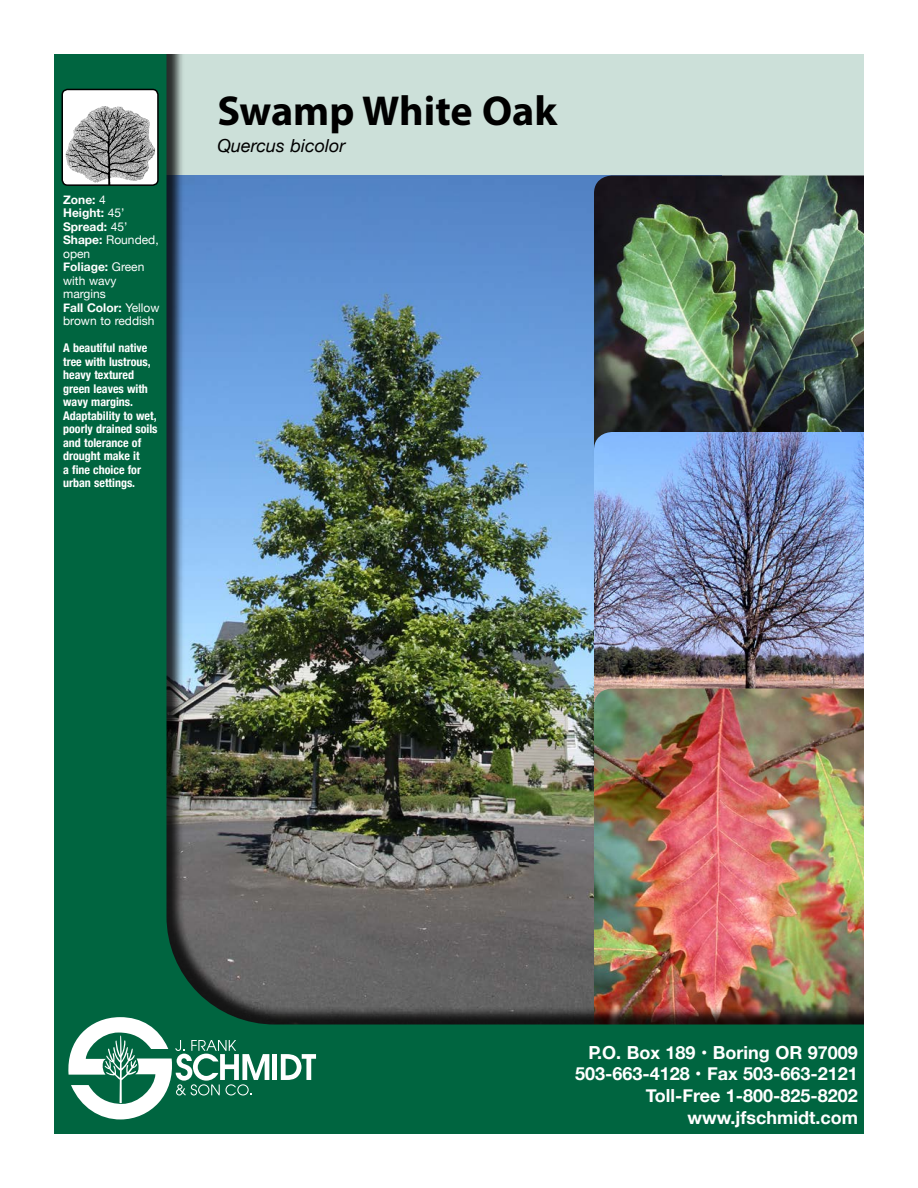
<style>
.page{position:relative;width:918px;height:1188px;background:#fff}
.page>*{position:absolute;margin:0;border:0;box-sizing:border-box;transform-origin:0 0}
.t1{font:700 42px "Myriad Pro";color:#000}
.t2{font:700 18px/21.6px "Helvetica Neue";color:#fff;text-align:right}
.t3{font:italic 18px "Helvetica Neue";color:#000}
.t4{font:700 condensed 12px/13.5px "Helvetica Neue";color:#fff}
.t5{font:12px/13.5px "Helvetica Neue";color:#fff}
.s1{font-weight:700}
</style>
<div class="page">
<img style="left:54px;top:54px;width:810px;height:1080px">
<svg style="left:68px;top:1017px;width:201px;height:103px"></svg>
<div style="left:272px;top:1054px;width:5px;height:26px;background:#fff"></div>
<svg style="left:281px;top:1054px;width:35px;height:26px"></svg>
<div style="left:62px;top:89px;width:96px;height:96px;background:#fff;border-radius:5px"></div>
<img style="left:65px;top:106px;width:90px;height:77px">
<div style="left:61px;top:89px;width:98px;height:97px;border:2px solid #000;border-radius:5px"></div>
<p class="t5" style="left:63px;top:193px;width:98px"><span class="s1">Zone:</span> 4<br><span class="s1">Height:</span> 45’<br><span class="s1">Spread:</span> 45’<br><span class="s1">Shape:</span> Rounded, open<br><span class="s1">Foliage:</span> Green with wavy margins<br><span class="s1">Fall Color:</span> Yellow brown to reddish</p>
<p class="t4" style="left:63px;top:340px;width:96px">A beautiful native tree with lustrous, heavy textured green leaves with wavy margins.<br>Adaptability to wet, poorly drained soils and tolerance of drought make it<br>a fine choice for urban settings.</p>
<h1 class="t1" style="left:218px;top:84px;width:341px">Swamp White Oak</h1>
<h2 class="t3" style="left:218px;top:133px;width:129px">Quercus bicolor</h2>
<h2 class="t2" style="left:575px;top:1042px;width:284px">P.O. Box 189 • Boring OR 97009<br>503-663-4128 • Fax 503-663-2121<br>Toll-Free 1-800-825-8202 www.jfschmidt.com</h2>
</div>
